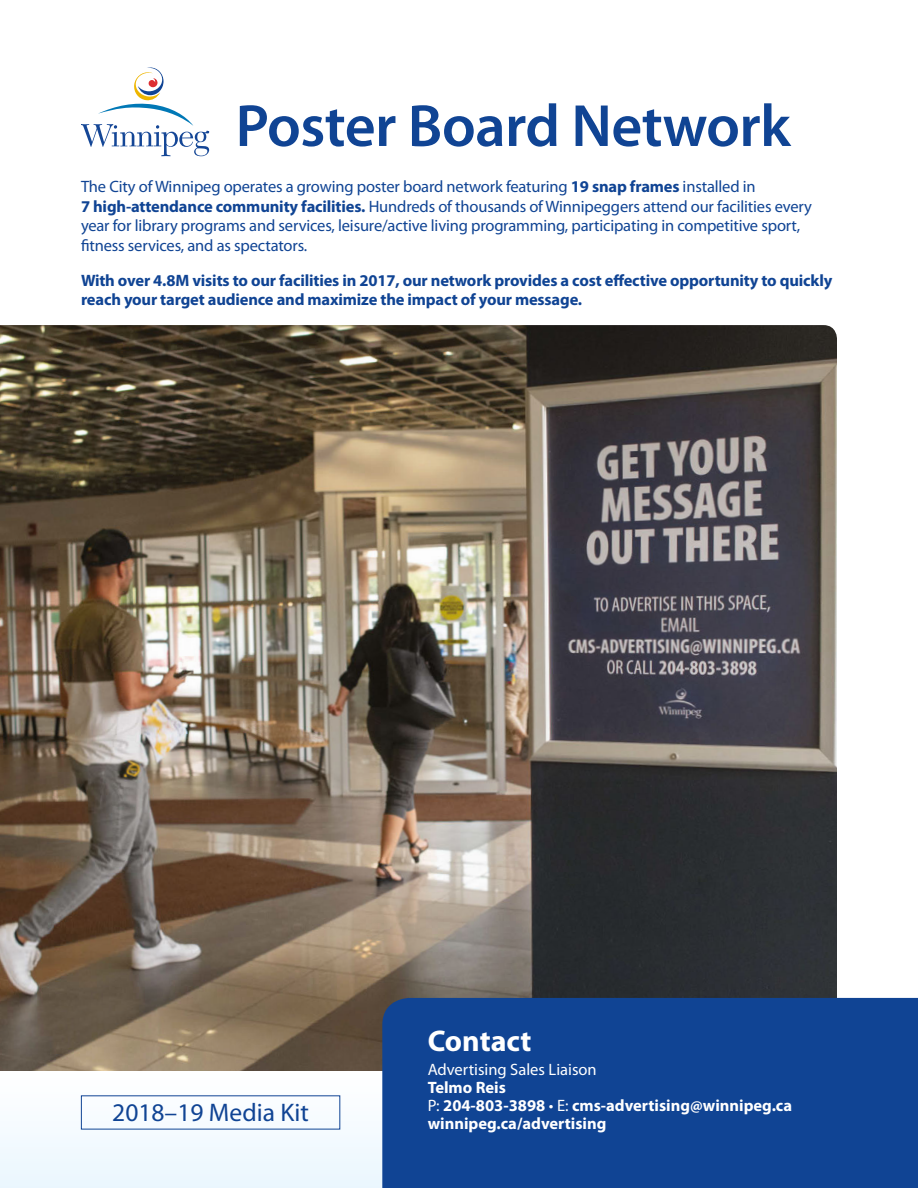
<style>
.page{position:relative;width:918px;height:1188px;background:#fff}
.page>*{position:absolute;margin:0;border:0;box-sizing:border-box;transform-origin:0 0}
.t1{font:600 60px "Myriad Pro";letter-spacing:-.01em;color:#104494}
.t2{font:700 30px "Myriad Pro";color:#fff}
.t3{font:25.5px "Myriad Pro";color:#104494}
.t4{font:16.5px/19.5px "Myriad Pro";letter-spacing:-.01em;color:#104494}
.t5{font:700 16.5px/19.5px "Myriad Pro";letter-spacing:-.01em;color:#104494}
.t6{font:700 16.5px/18px "Myriad Pro";color:#fff}
.t7{font:16.5px "Myriad Pro";color:#fff}
.s1{font-weight:700}
.s2{font-weight:400}
</style>
<div class="page">
<img style="left:0;top:325px;width:837px;height:746px">
<div style="left:0;top:1071px;width:918px;height:117px;background:#f5fbff"></div>
<svg style="left:81px;top:68px;width:128px;height:88px"></svg>
<div style="left:382px;top:998px;width:536px;height:190px;background:#104494"></div>
<h1 class="t1" style="left:236px;top:93px;width:557px">Poster Board Network</h1>
<p class="t4" style="left:81px;top:177px;width:733px">The City of Winnipeg operates a growing poster board network featuring <span class="s1">19 snap frames</span> installed in<br><span class="s1">7 high-attendance community facilities.</span> Hundreds of thousands of Winnipeggers attend our facilities every year for library programs and services, leisure/active living programming, participating in competitive sport, fitness services, and as spectators.</p>
<p class="t5" style="left:81px;top:270px;width:753px">With over 4.8M visits to our facilities in 2017, our network provides a cost effective opportunity to quickly reach your target audience and maximize the impact of your message.</p>
<h3 class="t3" style="left:112px;top:1098px;width:198px">2018–19 Media Kit</h3>
<h2 class="t2" style="left:428px;top:1024px;width:105px">Contact</h2>
<p class="t7" style="left:428px;top:1061px;width:171px">Advertising Sales Liaison</p>
<p class="t6" style="left:428px;top:1079px;width:366px">Telmo Reis<br><span class="s2">P:</span> 204-803-3898 <span class="s2">• E:</span> cms-advertising@winnipeg.ca winnipeg.ca/advertising</p>
</div>
